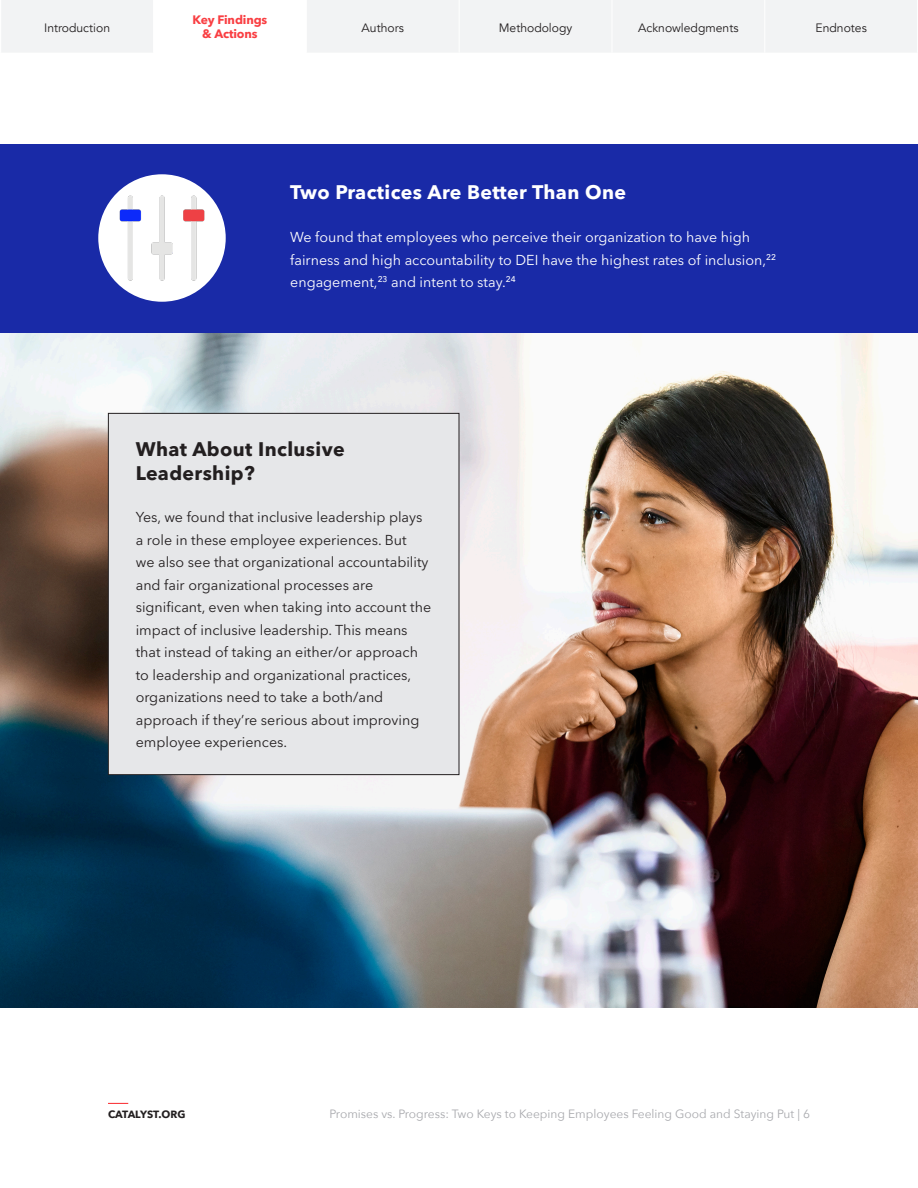
<style>
.page{position:relative;width:918px;height:1188px;background:#fff}
.page>*{position:absolute;margin:0;border:0;box-sizing:border-box;transform-origin:0 0}
.t1{font:700 19.5px/24px "Avenir Next LT Pro";letter-spacing:.02em;color:#231f20}
.t2{font:700 19.5px "Avenir Next LT Pro";letter-spacing:.02em;color:#fff}
.body{font:14.25px/22.5px "Avenir Next LT Pro";color:#231f20}
.body-2{font:14.25px/22.5px "Avenir Next LT Pro";color:#fff}
.t3{font:12.15px "Avenir";color:#231f20}
.t4{font:700 12.15px/14.5px "Avenir Next LT Pro";letter-spacing:-.01em;color:#f93e42;text-align:center}
.t5{font:12px "Avenir Next";color:#a8a9ad}
.t6{font:700 10.5px "Avenir Next";letter-spacing:-.01em;color:#231f20}
</style>
<div class="page">
<svg style="left:108px;top:1103px;width:20px;height:1px"></svg>
<img style="left:0;top:332px;width:918px;height:675px">
<div style="left:108px;top:413px;width:351px;height:362px;background:#e6e7e9"></div>
<div style="left:108px;top:413px;width:351px;height:362px;border:1px solid #231f20"></div>
<div style="left:0;top:144px;width:918px;height:188px;background:#192aa7"></div>
<img style="left:98px;top:174px;width:128px;height:128px;border-radius:64px">
<svg style="left:1px;top:0;width:916px;height:52px;fill:#f2f3f4"></svg>
<hr style="left:459px;top:0;width:1px;height:53px;background:#fff">
<hr style="left:612px;top:0;width:1px;height:53px;background:#fff">
<hr style="left:764px;top:0;width:1px;height:53px;background:#fff">
<hr style="left:306px;top:0;width:1px;height:53px;background:#fff">
<hr style="left:153px;top:0;width:1px;height:53px;background:#fff">
<p class="t3" style="left:44px;top:21px;width:67px">Introduction</p>
<p class="t4" style="left:193px;top:12px;width:76px">Key Findings &amp; Actions</p>
<p class="t3" style="left:362px;top:21px;width:44px">Authors</p>
<p class="t3" style="left:499px;top:21px;width:75px">Methodology</p>
<p class="t3" style="left:638px;top:21px;width:102px">Acknowledgments</p>
<p class="t3" style="left:816px;top:21px;width:53px">Endnotes</p>
<h2 class="t2" style="left:290px;top:181px;width:337px">Two Practices Are Better Than One</h2>
<p class="body-2" style="left:290px;top:226px;width:487px">We found that employees who perceive their organization to have high fairness and high accountability to DEI have the highest rates of inclusion,<sup>22 </sup>engagement,<sup>23</sup> and intent to stay.<sup>24</sup></p>
<h2 class="t1" style="left:136px;top:437px;width:211px">What About Inclusive<br>Leadership?</h2>
<p class="body" style="left:136px;top:506px;width:297px">Yes, we found that inclusive leadership plays a role in these employee experiences. But<br>we also see that organizational accountability and fair organizational processes are significant, even when taking into account the impact of inclusive leadership. This means that instead of taking an either/or approach to leadership and organizational practices, organizations need to take a both/and approach if they’re serious about improving employee experiences.</p>
<p class="t6" style="left:108px;top:1105px;width:79px">CATALYST.ORG</p>
<p class="t5" style="left:330px;top:1103px;width:482px">Promises vs. Progress: Two Keys to Keeping Employees Feeling Good and Staying Put | 6</p>
</div>
